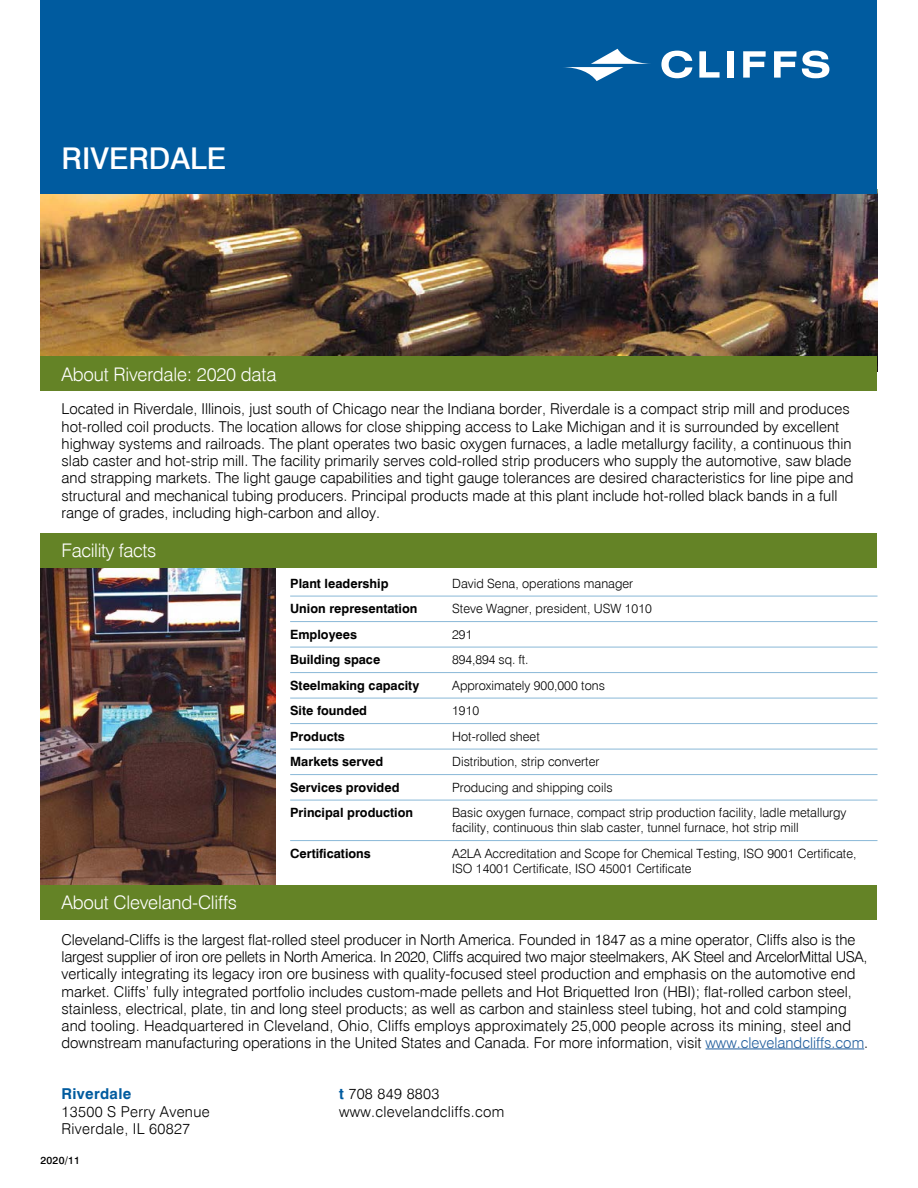
<style>
.page{position:relative;width:918px;height:1188px;background:#fff}
.page>*{position:absolute;margin:0;border:0;box-sizing:border-box;transform-origin:0 0}
.t1{font:500 30px "Swiss 721 BT";color:#fff}
.t2{font:300 18.75px "Swiss 721 BT";letter-spacing:-.01em;color:#fff}
.t3{font:300 15px/17.2px "Swiss 721 BT";color:#000}
.t4{font:300 15px "Swiss 721 BT";letter-spacing:.02em;color:#000}
.t5{font:700 15px "Swiss 721 BT";letter-spacing:.02em;color:#005b9f}
.t6{font:300 12.75px/15px "Swiss 721 BT";color:#000}
.t7{font:700 12.75px "Swiss 721 BT";color:#000}
.t8{font:500 10.5px "Swiss 721 BT";letter-spacing:.02em;color:#000}
.s1{color:#215e9e}
.s2{font-weight:700;color:#005b9f}
</style>
<div class="page">
<img style="left:40px;top:568px;width:235px;height:317px">
<img style="left:40px;top:194px;width:838px;height:163px">
<div style="left:40px;top:0;width:838px;height:194px;background:#005b9f"></div>
<div style="left:40px;top:533px;width:838px;height:35px;background:#648326"></div>
<div style="left:40px;top:357px;width:838px;height:34px;background:#648326"></div>
<div style="left:40px;top:885px;width:838px;height:35px;background:#648326"></div>
<svg style="left:661px;top:51px;width:31px;height:27px"></svg>
<svg style="left:699px;top:51px;width:21px;height:27px"></svg>
<div style="left:727px;top:51px;width:7px;height:27px;background:#fff"></div>
<svg style="left:743px;top:51px;width:23px;height:27px"></svg>
<svg style="left:774px;top:51px;width:22px;height:27px"></svg>
<svg style="left:802px;top:51px;width:27px;height:27px"></svg>
<svg style="left:564px;top:49px;width:86px;height:32px"></svg>
<hr style="left:290px;top:596px;width:588px;height:1px;background:#89b8d7">
<hr style="left:290px;top:621px;width:588px;height:1px;background:#89b8d7">
<hr style="left:290px;top:647px;width:588px;height:1px;background:#89b8d7">
<hr style="left:290px;top:672px;width:588px;height:1px;background:#89b8d7">
<hr style="left:290px;top:698px;width:588px;height:1px;background:#89b8d7">
<hr style="left:290px;top:723px;width:588px;height:1px;background:#89b8d7">
<hr style="left:290px;top:749px;width:588px;height:1px;background:#89b8d7">
<hr style="left:290px;top:774px;width:588px;height:1px;background:#89b8d7">
<hr style="left:290px;top:800px;width:588px;height:1px;background:#89b8d7">
<hr style="left:290px;top:840px;width:588px;height:1px;background:#89b8d7">
<hr style="left:706px;top:1049px;width:158px;height:1px;background:#215e9e">
<h1 class="t1" style="left:62px;top:140px;width:166px">RIVERDALE</h1>
<p class="t2" style="left:62px;top:363px;width:216px">About Riverdale: 2020 data</p>
<p class="t3" style="left:62px;top:400px;width:793px">Located in Riverdale, Illinois, just south of Chicago near the Indiana border, Riverdale is a compact strip mill and produces hot-rolled coil products. The location allows for close shipping access to Lake Michigan and it is surrounded by excellent highway systems and railroads. The plant operates two basic oxygen furnaces, a ladle metallurgy facility, a continuous thin slab caster and hot-strip mill. The facility primarily serves cold-rolled strip producers who supply the automotive, saw blade and strapping markets. The light gauge capabilities and tight gauge tolerances are desired characteristics for line pipe and structural and mechanical tubing producers. Principal products made at this plant include hot-rolled black bands in a full range of grades, including high-carbon and alloy.</p>
<p class="t2" style="left:62px;top:539px;width:96px">Facility facts</p>
<p class="t2" style="left:62px;top:891px;width:177px">About Cleveland-Cliffs</p>
<p class="t7" style="left:290px;top:575px;width:100px">Plant leadership</p>
<p class="t6" style="left:452px;top:575px;width:182px">David Sena, operations manager</p>
<p class="t7" style="left:290px;top:601px;width:129px">Union representation</p>
<p class="t6" style="left:452px;top:601px;width:201px">Steve Wagner, president, USW 1010</p>
<p class="t7" style="left:290px;top:626px;width:68px">Employees</p>
<p class="t6" style="left:452px;top:626px;width:22px">291</p>
<p class="t7" style="left:290px;top:652px;width:92px">Building space</p>
<p class="t6" style="left:452px;top:652px;width:78px">894,894 sq. ft.</p>
<p class="t7" style="left:290px;top:677px;width:131px">Steelmaking capacity</p>
<p class="t6" style="left:452px;top:677px;width:154px">Approximately 900,000 tons</p>
<p class="t7" style="left:290px;top:703px;width:78px">Site founded</p>
<p class="t6" style="left:452px;top:703px;width:29px">1910</p>
<p class="t7" style="left:290px;top:728px;width:56px">Products</p>
<p class="t6" style="left:452px;top:728px;width:89px">Hot-rolled sheet</p>
<p class="t7" style="left:290px;top:754px;width:95px">Markets served</p>
<p class="t6" style="left:452px;top:754px;width:149px">Distribution, strip converter</p>
<p class="t7" style="left:290px;top:779px;width:111px">Services provided</p>
<p class="t6" style="left:452px;top:779px;width:162px">Producing and shipping coils</p>
<p class="t7" style="left:290px;top:805px;width:124px">Principal production</p>
<p class="t6" style="left:452px;top:805px;width:396px">Basic oxygen furnace, compact strip production facility, ladle metallurgy facility, continuous thin slab caster, tunnel furnace, hot strip mill</p>
<p class="t7" style="left:290px;top:845px;width:82px">Certifications</p>
<p class="t6" style="left:452px;top:845px;width:406px">A2LA Accreditation and Scope for Chemical Testing, ISO 9001 Certificate,<br>ISO 14001 Certificate, ISO 45001 Certificate</p>
<p class="t3" style="left:62px;top:931px;width:808px">Cleveland-Cliffs is the largest flat-rolled steel producer in North America. Founded in 1847 as a mine operator, Cliffs also is the largest supplier of iron ore pellets in North America. In 2020, Cliffs acquired two major steelmakers, AK Steel and ArcelorMittal USA, vertically integrating its legacy iron ore business with quality-focused steel production and emphasis on the automotive end market. Cliffs’ fully integrated portfolio includes custom-made pellets and Hot Briquetted Iron (HBI); flat-rolled carbon steel, stainless, electrical, plate, tin and long steel products; as well as carbon and stainless steel tubing, hot and cold stamping and tooling. Headquartered in Cleveland, Ohio, Cliffs employs approximately 25,000 people across its mining, steel and downstream manufacturing operations in the United States and Canada. For more information, visit <span class="s1">www.clevelandcliffs.com</span>.</p>
<p class="t5" style="left:62px;top:1085px;width:71px">Riverdale</p>
<p class="t4" style="left:339px;top:1085px;width:102px"><span class="s2">t</span> 708 849 8803</p>
<p class="t4" style="left:62px;top:1102px;width:150px">13500 S Perry Avenue</p>
<p class="t4" style="left:339px;top:1102px;width:167px">www.clevelandcliffs.com</p>
<p class="t4" style="left:62px;top:1119px;width:130px">Riverdale, IL 60827</p>
<p class="t8" style="left:40px;top:1154px;width:41px">2020/11</p>
</div>
